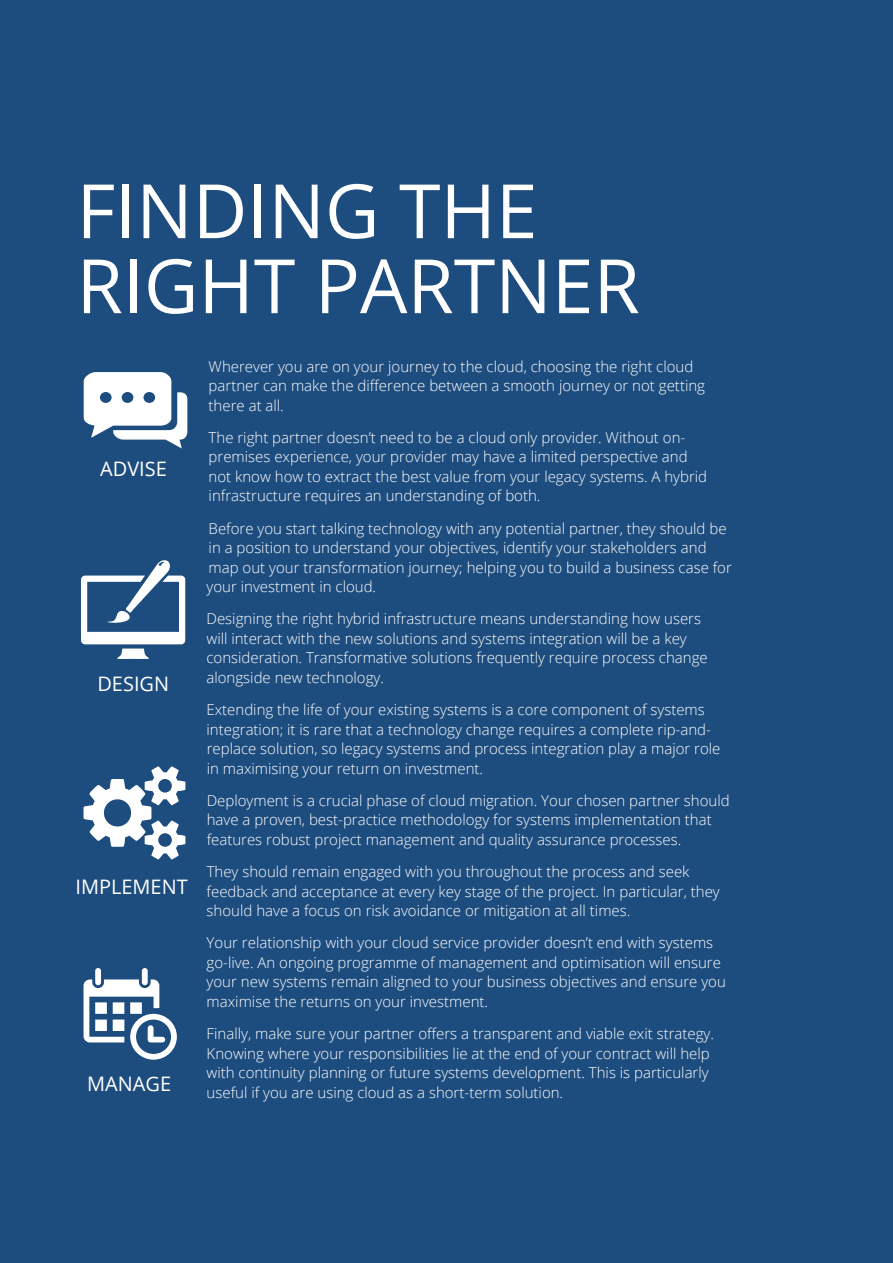
<style>
.page{position:relative;width:893px;height:1263px;background:#1d4c7e}
.page>*{position:absolute;margin:0;border:0;box-sizing:border-box;transform-origin:0 0}
.t1{font:75px/75px "Open Sans";color:#fff}
.t2{font:19.95px "Open Sans";color:#fff}
.t3{font:300 15px/19.5px "Open Sans";color:#fff}
</style>
<div class="page">
<svg style="left:84px;top:372px;width:103px;height:76px"></svg>
<svg style="left:81px;top:560px;width:104px;height:99px"></svg>
<svg style="left:84px;top:766px;width:101px;height:93px"></svg>
<svg style="left:84px;top:968px;width:93px;height:92px"></svg>
<h1 class="t1" style="left:77px;top:171px;width:565px">FINDING THE<br>RIGHT PARTNER</h1>
<h2 class="t2" style="left:100px;top:455px;width:68px">ADVISE</h2>
<h2 class="t2" style="left:97px;top:670px;width:73px">DESIGN</h2>
<h2 class="t2" style="left:75px;top:873px;width:114px">IMPLEMENT</h2>
<h2 class="t2" style="left:87px;top:1070px;width:86px">MANAGE</h2>
<p class="t3" style="left:209px;top:356px;width:498px">Wherever you are on your journey to the cloud, choosing the right cloud partner can make the difference between a smooth journey or not getting there at all.</p>
<p class="t3" style="left:209px;top:427px;width:500px">The right partner doesn’t need to be a cloud only provider. Without on&shy;premises experience, your provider may have a limited perspective and not know how to extract the best value from your legacy systems. A hybrid infrastructure requires an understanding of both.</p>
<p class="t3" style="left:206px;top:518px;width:527px">Before you start talking technology with any potential partner, they should be in a position to understand your objectives, identify your stakeholders and map out your transformation journey; helping you to build a business case for your investment in cloud.</p>
<p class="t3" style="left:206px;top:609px;width:503px">Designing the right hybrid infrastructure means understanding how users will interact with the new solutions and systems integration will be a key consideration. Transformative solutions frequently require process change alongside new technology.</p>
<p class="t3" style="left:206px;top:699px;width:516px">Extending the life of your existing systems is a core component of systems integration; it is rare that a technology change requires a complete rip-and&shy;replace solution, so legacy systems and process integration play a major role in maximising your return on investment.</p>
<p class="t3" style="left:207px;top:790px;width:524px">Deployment is a crucial phase of cloud migration. Your chosen partner should have a proven, best-practice methodology for systems implementation that features robust project management and quality assurance processes.</p>
<p class="t3" style="left:207px;top:861px;width:515px">They should remain engaged with you throughout the process and seek feedback and acceptance at every key stage of the project. In particular, they should have a focus on risk avoidance or mitigation at all times.</p>
<p class="t3" style="left:207px;top:933px;width:521px">Your relationship with your cloud service provider doesn’t end with systems go-live. An ongoing programme of management and optimisation will ensure your new systems remain aligned to your business objectives and ensure you maximise the returns on your investment.</p>
<p class="t3" style="left:207px;top:1023px;width:509px">Finally, make sure your partner offers a transparent and viable exit strategy.<br>Knowing where your responsibilities lie at the end of your contract will help with continuity planning or future systems development. This is particularly useful if you are using cloud as a short-term solution.</p>
</div>
